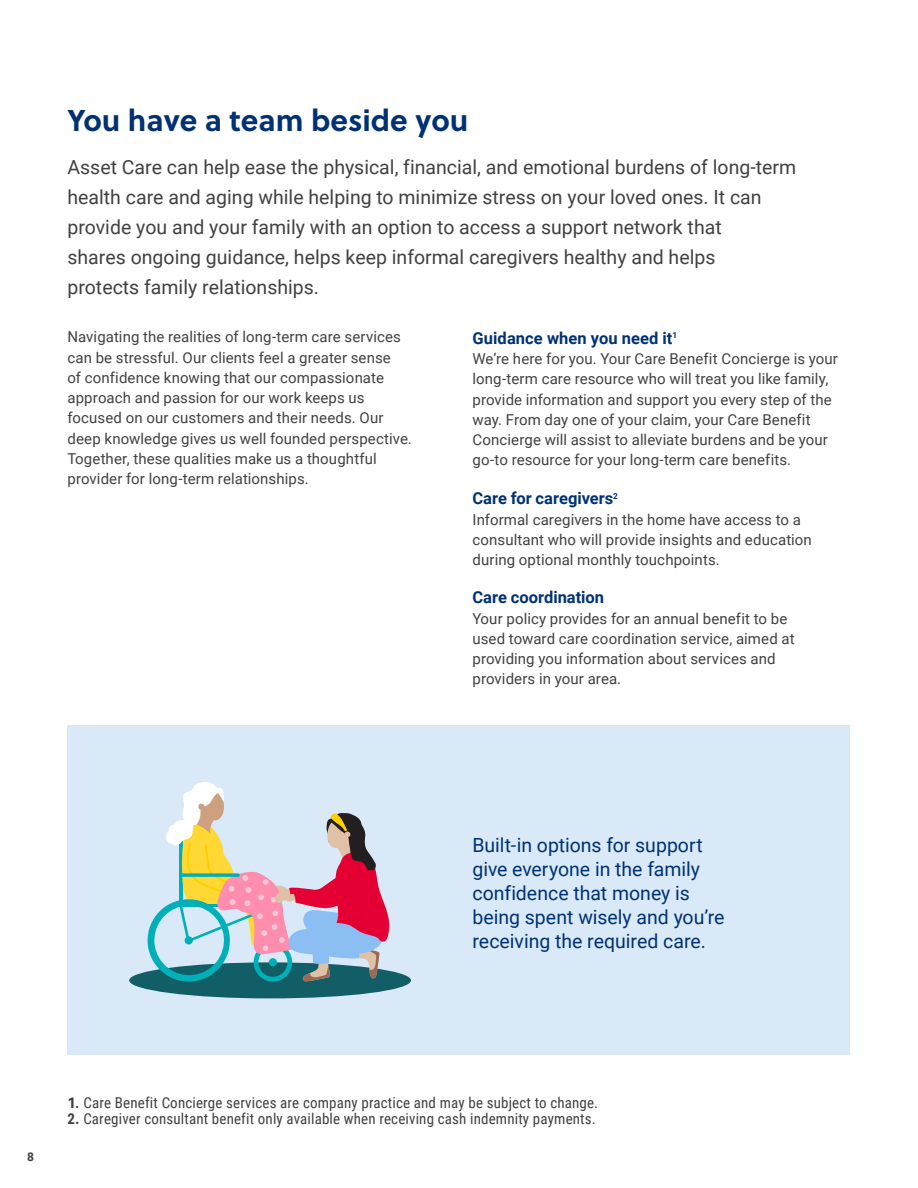
<style>
.page{position:relative;width:918px;height:1188px;background:#fff}
.page>*{position:absolute;margin:0;border:0;box-sizing:border-box;transform-origin:0 0}
.t1{font:700 30px "Soleil";color:#003273}
.t2{font:19.5px/30px "Roboto";color:#414042}
.t3{font:19.5px/24px "Roboto";color:#003273}
.t4{font:700 16.5px "Roboto";color:#003273}
.t5{font:15px/20.2px "Roboto";letter-spacing:.005em;color:#414042}
.t6{font:15px "Roboto Condensed";letter-spacing:.01em;color:#414042}
.t7{font:700 12px "Roboto";color:#414042}
.s1{font-family:"Univers LT Std";font-weight:700}
.s2{font-weight:700}
</style>
<div class="page">
<div style="left:68px;top:726px;width:782px;height:329px;background:#d9e9f7"></div>
<div style="left:129px;top:962px;width:282px;height:36px;background:#115e67;border-radius:50%"></div>
<svg style="left:145px;top:782px;width:244px;height:200px"></svg>
<h1 class="t1" style="left:68px;top:97px;width:402px">You have a team beside you</h1>
<p class="t2" style="left:68px;top:151px;width:730px">Asset Care can help ease the physical, financial, and emotional burdens of long-term health care and aging while helping to minimize stress on your loved ones. It can provide you and your family with an option to access a support network that<br>shares ongoing guidance, helps keep informal caregivers healthy and helps<br>protects family relationships.</p>
<p class="t5" style="left:68px;top:326px;width:346px">Navigating the realities of long-term care services can be stressful. Our clients feel a greater sense<br>of confidence knowing that our compassionate approach and passion for our work keeps us focused on our customers and their needs. Our deep knowledge gives us well founded perspective.<br>Together, these qualities make us a thoughtful provider for long-term relationships.</p>
<p class="t4" style="left:472px;top:326px;width:206px">Guidance when you need it<sup>1</sup></p>
<p class="t5" style="left:472px;top:348px;width:367px">We’re here for you. Your Care Benefit Concierge is your long-term care resource who will treat you like family, provide information and support you every step of the way. From day one of your claim, your Care Benefit Concierge will assist to alleviate burdens and be your go-to resource for your long-term care benefits.</p>
<p class="t4" style="left:472px;top:487px;width:147px">Care for caregivers<sup>2</sup></p>
<p class="t5" style="left:472px;top:509px;width:341px">Informal caregivers in the home have access to a consultant who will provide insights and education during optional monthly touchpoints.</p>
<p class="t4" style="left:472px;top:586px;width:133px">Care coordination</p>
<p class="t5" style="left:472px;top:608px;width:324px">Your policy provides for an annual benefit to be used toward care coordination service, aimed at providing you information about services and providers in your area.</p>
<h2 class="t3" style="left:472px;top:833px;width:254px">Built-in options for support give everyone in the family confidence that money is being spent wisely and you’re receiving the required care.</h2>
<p class="t7" style="left:27px;top:1148px;width:8px">8</p>
<p class="t6" style="left:68px;top:1092px;width:532px"><span class="s1">1.</span> Care Benefit Concierge services are company practice and may be subject to change.</p>
<p class="t6" style="left:68px;top:1108px;width:530px"><span class="s2">2.</span> Caregiver consultant benefit only available when receiving cash indemnity payments.</p>
</div>
